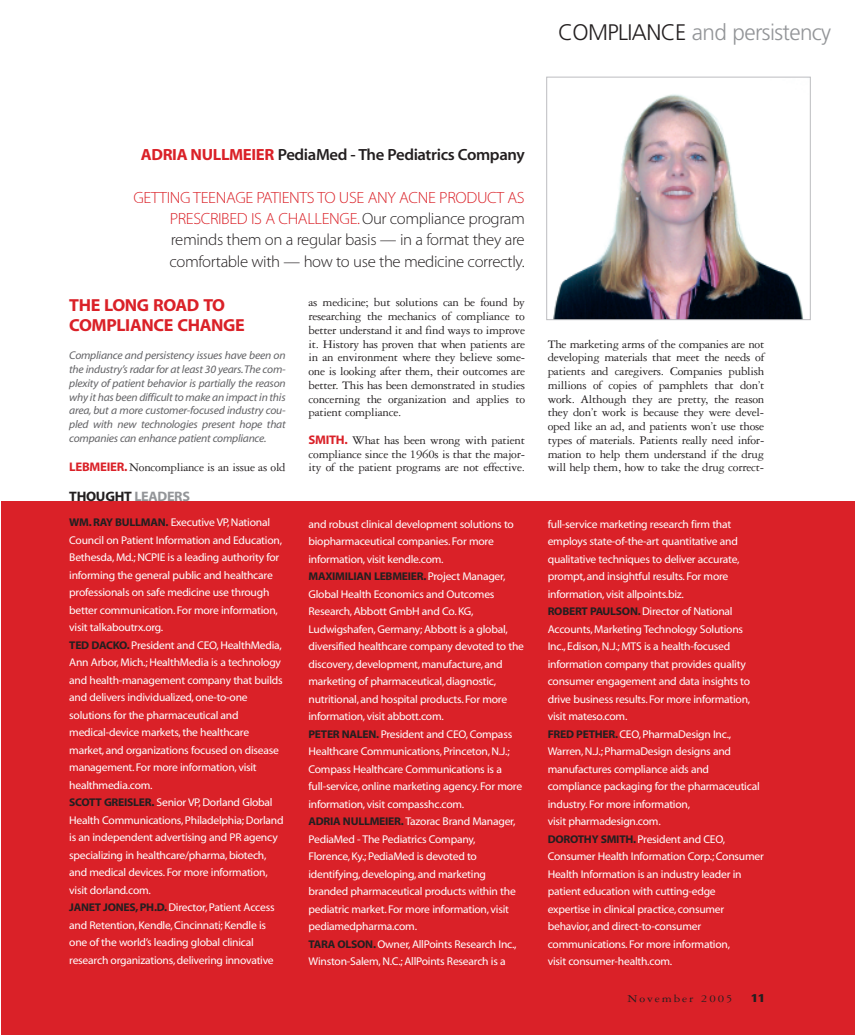
<style>
.page{position:relative;width:855px;height:1035px;background:#fff}
.page>*{position:absolute;margin:0;border:0;box-sizing:border-box;transform-origin:0 0}
.t1{font:300 22.5px "Frutiger";letter-spacing:-.03em;color:#939598}
.t2{font:17.5px/20px "Myriad MM.700.600";letter-spacing:-.02em;color:#da2128}
.t3{font:16.25px/21.2px "Myriad MM.215.600";letter-spacing:-.02em;color:#231f20;text-align:justify}
.t4{font:16.25px "Myriad MM.565.600";letter-spacing:-.02em;color:#231f20}
.t5{font:13.75px "Myriad MM.700.600";letter-spacing:-.02em;color:#231f20}
.t6{font:12.5px/13.8px "Garamond Three";letter-spacing:-.02em;color:#231f20;text-align:justify}
.t7{font:11.25px/17.5px "Myriad MM.400.600";letter-spacing:-.02em;color:#fff}
.t8{font:11.25px/13.8px "Myriad MM It.400.600";letter-spacing:-.02em;color:#636366;text-align:justify}
.t9{font:11.25px "Myriad MM.700.600";letter-spacing:-.02em;color:#231f20}
.t10{font:11.25px "Garamond Three";letter-spacing:.15em;color:#231f20;scale:1.15 1}
.t11{font:700 condensed 11.25px "Univers";color:#231f20;scale:1.4 1}
.s1{color:#231f20}
.s2{font-family:"Myriad MM.700.600";color:#da2128}
.s3{color:#da2128}
.s4{color:#939598}
.s5{font-family:"Myriad MM.700.600";color:#231f20}
.s6{font-family:"Myriad MM.400.600";color:#fff}
</style>
<div class="page">
<div style="left:2px;top:501px;width:853px;height:534px;background:#da2128"></div>
<img style="left:553px;top:94px;width:250px;height:224px">
<div style="left:547px;top:77px;width:264px;height:243px;border:1px solid #bcbdc0"></div>
<h1 class="t1" style="left:558px;top:23px;width:275px"><span class="s1">COMPLIANCE</span> and persistency</h1>
<h3 class="t4" style="left:141px;top:149px;width:385px"><span class="s2">ADRIA NULLMEIER</span> PediaMed - The Pediatrics Company</h3>
<h3 class="t3" style="left:169px;top:188px;width:357px;text-indent:-36px"><span class="s3">GETTING TEENAGE PATIENTS TO USE ANY ACNE PRODUCT AS PRESCRIBED IS A CHALLENGE.</span>Our compliance program reminds them on a regular basis — in a format they are comfortable with — how to use the medicine correctly.</h3>
<h2 class="t2" style="left:69px;top:296px;width:177px">THE LONG ROAD TO<br>COMPLIANCE CHANGE</h2>
<p class="t8" style="left:69px;top:350px;width:218px">Compliance and persistency issues have been on the industry’s radar for at least 30 years.The com&shy;plexity of patient behavior is partially the reason why it has been difficult to make an impact in this area, but a more customer-focused industry cou&shy;pled with new technologies present hope that companies can enhance patient compliance.</p>
<p class="t6" style="left:69px;top:462px;width:218px"><span class="s2">LEBMEIER.</span>Noncompliance is an issue as old</p>
<p class="t5" style="left:69px;top:491px;width:122px">THOUGHT <span class="s4">LEADERS</span></p>
<p class="t6" style="left:309px;top:297px;width:218px">as medicine; but solutions can be found by researching the mechanics of compliance to better understand it and find ways to improve it. History has proven that when patients are in an environment where they believe some&shy;one is looking after them, their outcomes are better. This has been demonstrated in studies concerning the organization and applies to patient compliance.</p>
<p class="t6" style="left:309px;top:434px;width:218px"><span class="s2">SMITH.</span> What has been wrong with patient compliance since the 1960s is that the major&shy;ity of the patient programs are not effective.</p>
<p class="t7" style="left:69px;top:515px;width:216px"><span class="s5">WM. RAY BULLMAN.</span> Executive VP, National Council on Patient Information and Education, Bethesda,Md.; NCPIE is a leading authority for informing the general public and healthcare professionals on safe medicine use through better communication. For more information, visit talkaboutrx.org.<br><span class="s5">TED DACKO.</span>President and CEO, HealthMedia, Ann Arbor,Mich.;HealthMedia is a technology and health-management company that builds and delivers individualized,one-to-one solutions for the pharmaceutical and medical-device markets, the healthcare market, and organizations focused on disease management. For more information, visit healthmedia.com.<br><span class="s5">SCOTT GREISLER.</span> Senior VP, Dorland Global Health Communications,Philadelphia; Dorland is an independent advertising and PR agency specializing in healthcare/pharma, biotech, and medical devices. For more information, visit dorland.com.<br><span class="s5">JANET JONES, PH.D.</span>Director, Patient Access and Retention, Kendle, Cincinnati; Kendle is one of the world’s leading global clinical research organizations, delivering innovative</p>
<p class="t7" style="left:309px;top:516px;width:207px">and robust clinical development solutions to biopharmaceutical companies. For more information, visit kendle.com.</p>
<p class="t9" style="left:309px;top:572px;width:198px">MAXIMILIAN LEBMEIER.<span class="s6">Project Manager,</span></p>
<p class="t7" style="left:309px;top:586px;width:217px">Global Health Economics and Outcomes Research, Abbott GmbH and Co. KG, Ludwigshafen, Germany; Abbott is a global, diversified healthcare company devoted to the discovery, development, manufacture, and marketing of pharmaceutical, diagnostic, nutritional, and hospital products. For more information, visit abbott.com.<br><span class="s5">PETER NALEN.</span>President and CEO,Compass Healthcare Communications, Princeton, N.J.; Compass Healthcare Communications is a full-service, online marketing agency. For more information, visit compasshc.com.<br><span class="s5">ADRIA NULLMEIER.</span> Tazorac Brand Manager, PediaMed - The Pediatrics Company,<br>Florence, Ky.; PediaMed is devoted to identifying, developing, and marketing branded pharmaceutical products within the pediatric market. For more information, visit pediamedpharma.com.<br><span class="s5">TARA OLSON.</span>Owner, AllPoints Research Inc., Winston-Salem, N.C.; AllPoints Research is a</p>
<p class="t6" style="left:548px;top:338px;width:218px">The marketing arms of the companies are not developing materials that meet the needs of patients and caregivers. Companies publish millions of copies of pamphlets that don’t work. Although they are pretty, the reason they don’t work is because they were devel&shy;oped like an ad, and patients won’t use those types of materials. Patients really need infor&shy;mation to help them understand if the drug will help them, how to take the drug correct-</p>
<p class="t7" style="left:548px;top:516px;width:218px">full-service marketing research firm that employs state-of-the-art quantitative and qualitative techniques to deliver accurate, prompt, and insightful results. For more information, visit allpoints.biz.<br><span class="s5">ROBERT PAULSON.</span>Director of National Accounts, Marketing Technology Solutions Inc., Edison, N.J.; MTS is a health-focused information company that provides quality consumer engagement and data insights to drive business results. For more information, visit mateso.com.<br><span class="s5">FRED PETHER.</span>CEO,PharmaDesign Inc., Warren, N.J.; PharmaDesign designs and manufactures compliance aids and compliance packaging for the pharmaceutical industry. For more information,<br>visit pharmadesign.com.<br><span class="s5">DOROTHY SMITH.</span>President and CEO, Consumer Health Information Corp.; Consumer Health Information is an industry leader in patient education with cutting-edge<br>expertise in clinical practice, consumer behavior, and direct-to-consumer communications. For more information,<br>visit consumer-health.com.</p>
<p class="t10" style="left:627px;top:995px;width:93px">November 2005</p>
<p class="t11" style="left:751px;top:994px;width:11px">11</p>
</div>
